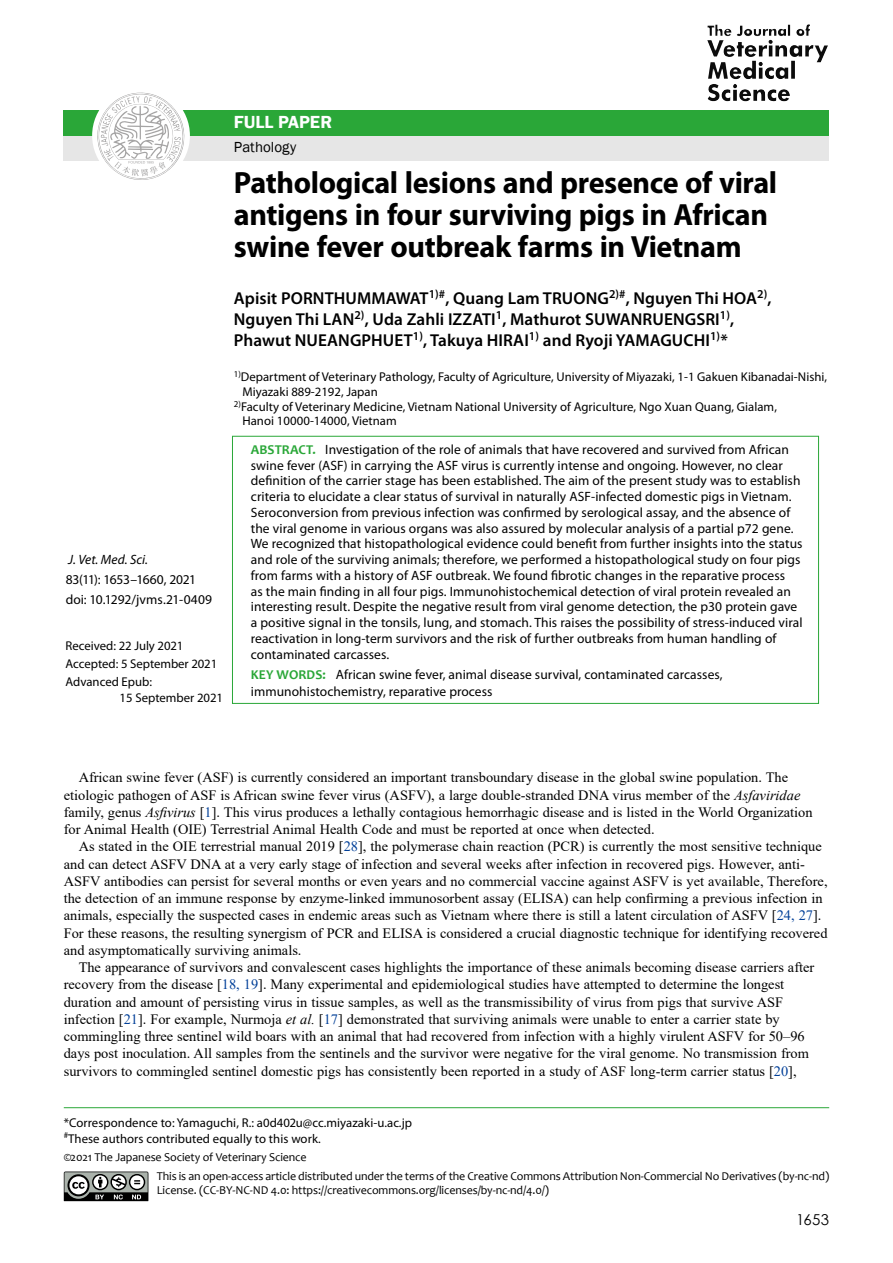
<style>
.page{position:relative;width:893px;height:1263px;background:#fff}
.page>*{position:absolute;margin:0;border:0;box-sizing:border-box;transform-origin:0 0}
.t1{font:700 30.75px/32.2px "Myriad Pro";letter-spacing:-.01em;color:#000}
.t2{font:600 18px "Franklin Gothic";color:#fff}
.t3{font:600 17.25px/21px "Myriad Pro";letter-spacing:.005em;color:#000}
.t4{font:15px "Franklin Gothic";color:#000}
.t5{font:15px "Century Gothic";color:#000}
.t6{font:14.25px/17.2px "Times New Roman";color:#000}
.t7{font:13.5px/15.8px "Myriad Pro";letter-spacing:.005em;color:#000}
.t8{font:italic 13.5px "Myriad Pro";color:#000}
.t9{font:12.75px/14.2px "Myriad Pro";letter-spacing:.005em;color:#000}
.t10{font:12px/20px "Candara";letter-spacing:-.01em;color:#000}
.s1{font-family:"Candara";font-weight:700;color:#2aa738}
.s2{font-style:italic}
.s3{color:#003f98}
</style>
<div class="page">
<hr style="left:64px;top:1107px;width:765px;height:1px;background:#2aa738">
<div style="left:64px;top:136px;width:765px;height:25px;background:#e6e6e6"></div>
<div style="left:64px;top:111px;width:765px;height:25px;background:#2aa738"></div>
<div style="left:92px;top:87px;width:98px;height:97px;background:#fff;border-radius:50%"></div>
<svg style="left:94px;top:92px;width:93px;height:88px"></svg>
<img style="left:707px;top:24px;width:106px;height:33px">
<div style="left:232px;top:436px;width:587px;height:268px;border:1px solid #2aa738"></div>
<svg style="left:64px;top:1171px;width:84px;height:30px"></svg>
<p class="t8" style="left:68px;top:551px;width:81px">J. Vet. Med. Sci.</p>
<p class="t7" style="left:66px;top:570px;width:148px;line-height:20px">83(11): 1653–1660, 2021 doi: 10.1292/jvms.21-0409</p>
<p class="t9" style="left:66px;top:637px;width:153px;line-height:17.9px">Received: 22 July 2021<br>Accepted: 5 September 2021<br>Advanced Epub:</p>
<p class="t9" style="left:120px;top:690px;width:105px">15 September 2021</p>
<p class="t2" style="left:234px;top:111px;width:100px">FULL PAPER</p>
<p class="t4" style="left:234px;top:138px;width:64px">Pathology</p>
<h1 class="t1" style="left:234px;top:165px;width:545px">Pathological lesions and presence of viral antigens in four surviving pigs in African swine fever outbreak farms in Vietnam</h1>
<p class="t3" style="left:234px;top:287px;width:539px">Apisit PORNTHUMMAWAT<sup>1)#</sup>, Quang Lam TRUONG<sup>2)#</sup>, Nguyen Thi HOA<sup>2)</sup>,<br>Nguyen Thi LAN<sup>2)</sup>, Uda Zahli IZZATI<sup>1</sup>, Mathurot SUWANRUENGSRI<sup>1)</sup>,<br>Phawut NUEANGPHUET<sup>1)</sup>, Takuya HIRAI<sup>1)</sup> and Ryoji YAMAGUCHI<sup>1)</sup>*</p>
<p class="t9" style="left:242px;top:370px;width:586px;text-indent:-9px"><sup>1)</sup>Department of Veterinary Pathology, Faculty of Agriculture, University of Miyazaki, 1-1 Gakuen Kibanadai-Nishi,<br>Miyazaki 889-2192, Japan</p>
<p class="t9" style="left:242px;top:399px;width:536px;text-indent:-9px"><sup>2)</sup>Faculty of Veterinary Medicine, Vietnam National University of Agriculture, Ngo Xuan Quang, Gialam,<br>Hanoi 10000-14000, Vietnam</p>
<p class="t7" style="left:251px;top:441px;width:553px"><span class="s1">ABSTRACT.</span> Investigation of the role of animals that have recovered and survived from African swine fever (ASF) in carrying the ASF virus is currently intense and ongoing. However, no clear definition of the carrier stage has been established. The aim of the present study was to establish criteria to elucidate a clear status of survival in naturally ASF-infected domestic pigs in Vietnam.<br>Seroconversion from previous infection was confirmed by serological assay, and the absence of the viral genome in various organs was also assured by molecular analysis of a partial p72 gene.<br>We recognized that histopathological evidence could benefit from further insights into the status and role of the surviving animals; therefore, we performed a histopathological study on four pigs from farms with a history of ASF outbreak. We found fibrotic changes in the reparative process<br>as the main finding in all four pigs. Immunohistochemical detection of viral protein revealed an interesting result. Despite the negative result from viral genome detection, the p30 protein gave a positive signal in the tonsils, lung, and stomach. This raises the possibility of stress-induced viral reactivation in long-term survivors and the risk of further outbreaks from human handling of contaminated carcasses.</p>
<p class="t7" style="left:251px;top:666px;width:473px;line-height:16.5px"><span class="s1">KEY WORDS:</span> African swine fever, animal disease survival, contaminated carcasses, immunohistochemistry, reparative process</p>
<p class="t6" style="left:64px;top:768px;width:750px;text-indent:15px">African swine fever (ASF) is currently considered an important transboundary disease in the global swine population. The etiologic pathogen of ASF is African swine fever virus (ASFV), a large double-stranded DNA virus member of the <span class="s2">Asfaviridae </span>family, genus <span class="s2">Asfivirus</span> [<span class="s3">1</span>]. This virus produces a lethally contagious hemorrhagic disease and is listed in the World Organization for Animal Health (OIE) Terrestrial Animal Health Code and must be reported at once when detected.</p>
<p class="t6" style="left:64px;top:837px;width:765px;text-indent:15px">As stated in the OIE terrestrial manual 2019 [<span class="s3">28</span>], the polymerase chain reaction (PCR) is currently the most sensitive technique and can detect ASFV DNA at a very early stage of infection and several weeks after infection in recovered pigs. However, anti-ASFV antibodies can persist for several months or even years and no commercial vaccine against ASFV is yet available, Therefore, the detection of an immune response by enzyme-linked immunosorbent assay (ELISA) can help confirming a previous infection in animals, especially the suspected cases in endemic areas such as Vietnam where there is still a latent circulation of ASFV [<span class="s3">24, 27</span>].<br>For these reasons, the resulting synergism of PCR and ELISA is considered a crucial diagnostic technique for identifying recovered and asymptomatically surviving animals.</p>
<p class="t6" style="left:64px;top:958px;width:752px;text-indent:15px">The appearance of survivors and convalescent cases highlights the importance of these animals becoming disease carriers after recovery from the disease [<span class="s3">18, 19</span>]. Many experimental and epidemiological studies have attempted to determine the longest duration and amount of persisting virus in tissue samples, as well as the transmissibility of virus from pigs that survive ASF infection [<span class="s3">21</span>]. For example, Nurmoja <span class="s2">et al.</span> [<span class="s3">17</span>] demonstrated that surviving animals were unable to enter a carrier state by commingling three sentinel wild boars with an animal that had recovered from infection with a highly virulent ASFV for 50–96 days post inoculation. All samples from the sentinels and the survivor were negative for the viral genome. No transmission from survivors to commingled sentinel domestic pigs has consistently been reported in a study of ASF long-term carrier status [<span class="s3">20</span>],</p>
<p class="t9" style="left:64px;top:1114px;width:350px;line-height:15.8px">*Correspondence to: Yamaguchi, R.: a0d402u@cc.miyazaki-u.ac.jp <sup>#</sup>These authors contributed equally to this work.</p>
<p class="t10" style="left:157px;top:1146px;width:674px;text-indent:-93px">©2021 The Japanese Society of Veterinary Science<br>This is an open-access article distributed under the terms of the Creative Commons Attribution Non-Commercial No Derivatives (by-nc-nd)</p>
<p class="t10" style="left:157px;top:1180px;width:394px">License. (CC-BY-NC-ND 4.0: https://creativecommons.org/licenses/by-nc-nd/4.0/)</p>
<p class="t5" style="left:796px;top:1209px;width:34px">1653</p>
</div>
